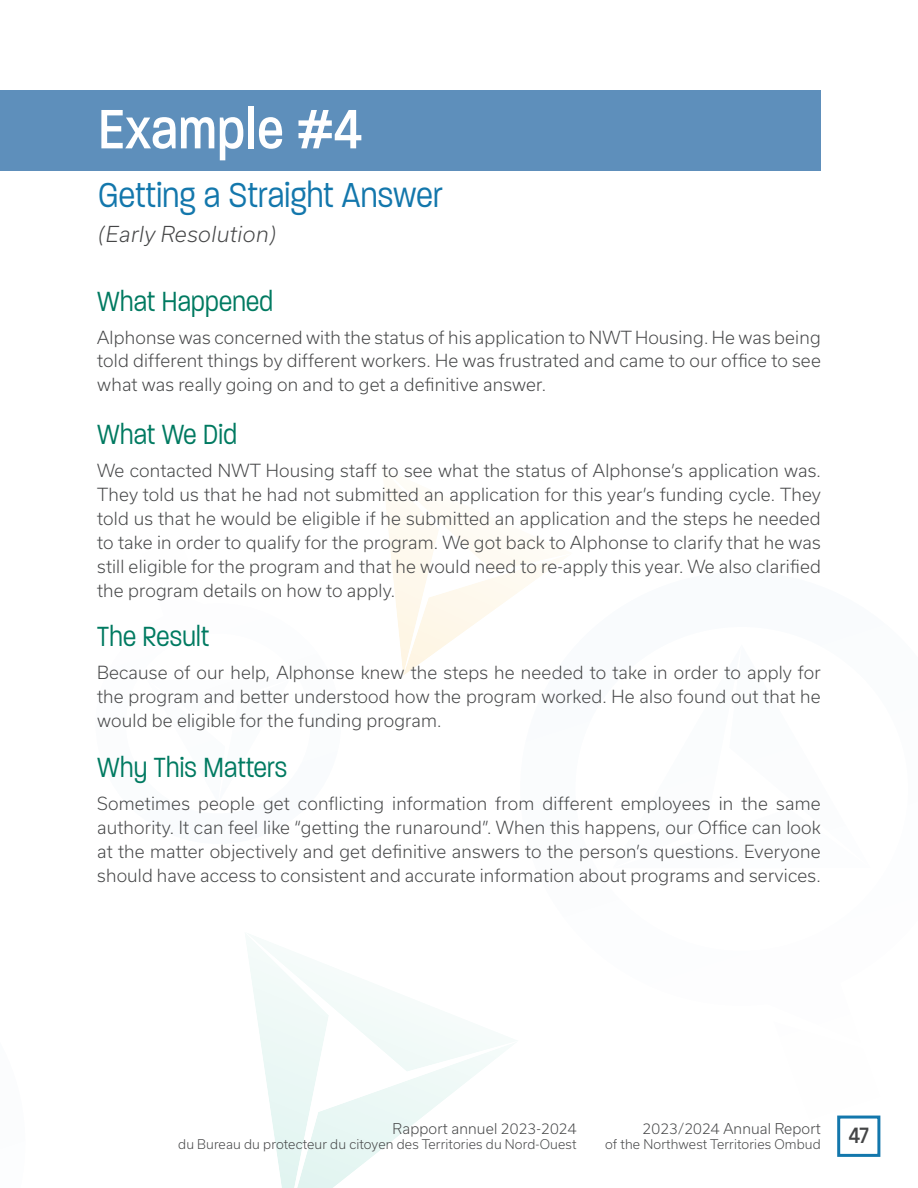
<style>
.page{position:relative;width:918px;height:1188px;background:#fff}
.page>*{position:absolute;margin:0;border:0;box-sizing:border-box;transform-origin:0 0}
.t1{font:500 60px "Paralucent Condensed";letter-spacing:.01em;color:#fff}
.t2{font:300 37.5px "Paralucent Condensed";letter-spacing:.01em;color:#1377ac}
.t3{font:300 30px "Paralucent Condensed";letter-spacing:.01em;color:#007a61}
.t4{font:500 24px "Paralucent Condensed";color:#454647}
.t5{font:italic 300 21px "Usual";letter-spacing:.02em;color:#454647}
.t6{font:300 17.25px/24px "Usual";letter-spacing:.01em;color:#454647;text-align:justify}
.t7{font:300 14.25px "Usual";letter-spacing:.01em;color:#454647}
.t8{font:300 12.75px "Usual";letter-spacing:.01em;color:#454647}
</style>
<div class="page">
<svg style="left:247px;top:946px;width:257px;height:242px"></svg>
<svg style="left:384px;top:485px;width:172px;height:190px"></svg>
<div style="left:0;top:90px;width:821px;height:80px;background:#5e8fbb"></div>
<div style="left:837px;top:1116px;width:43px;height:41px;border:3px solid #1377ac"></div>
<h1 class="t1" style="left:98px;top:94px;width:265px">Example #4</h1>
<h2 class="t2" style="left:98px;top:174px;width:346px">Getting a Straight Answer</h2>
<p class="t5" style="left:98px;top:222px;width:180px">(Early Resolution)</p>
<h3 class="t3" style="left:97px;top:285px;width:177px">What Happened</h3>
<p class="t6" style="left:97px;top:325px;width:725px">Alphonse was concerned with the status of his application to NWT Housing. He was being told different things by different workers. He was frustrated and came to our office to see what was really going on and to get a definitive answer.</p>
<h3 class="t3" style="left:97px;top:418px;width:141px">What We Did</h3>
<p class="t6" style="left:97px;top:459px;width:725px">We contacted NWT Housing staff to see what the status of Alphonse’s application was.<br>They told us that he had not submitted an application for this year’s funding cycle. They told us that he would be eligible if he submitted an application and the steps he needed to take in order to qualify for the program. We got back to Alphonse to clarify that he was still eligible for the program and that he would need to re-apply this year. We also clarified the program details on how to apply.</p>
<h3 class="t3" style="left:97px;top:619px;width:113px">The Result</h3>
<p class="t6" style="left:97px;top:661px;width:725px">Because of our help, Alphonse knew the steps he needed to take in order to apply for the program and better understood how the program worked. He also found out that he would be eligible for the funding program.</p>
<h3 class="t3" style="left:97px;top:751px;width:191px">Why This Matters</h3>
<p class="t6" style="left:97px;top:792px;width:725px">Sometimes people get conflicting information from different employees in the same authority. It can feel like “getting the runaround”. When this happens, our Office can look at the matter objectively and get definitive answers to the person’s questions. Everyone should have access to consistent and accurate information about programs and services.</p>
<p class="t7" style="left:393px;top:1120px;width:185px">Rapport annuel 2023-2024</p>
<p class="t8" style="left:178px;top:1137px;width:400px">du Bureau du protecteur du citoyen des Territories du Nord-Ouest</p>
<p class="t7" style="left:643px;top:1120px;width:180px">2023/2024 Annual Report</p>
<p class="t8" style="left:605px;top:1137px;width:217px">of the Northwest Territories Ombud</p>
<h3 class="t4" style="left:849px;top:1122px;width:21px">47</h3>
</div>
